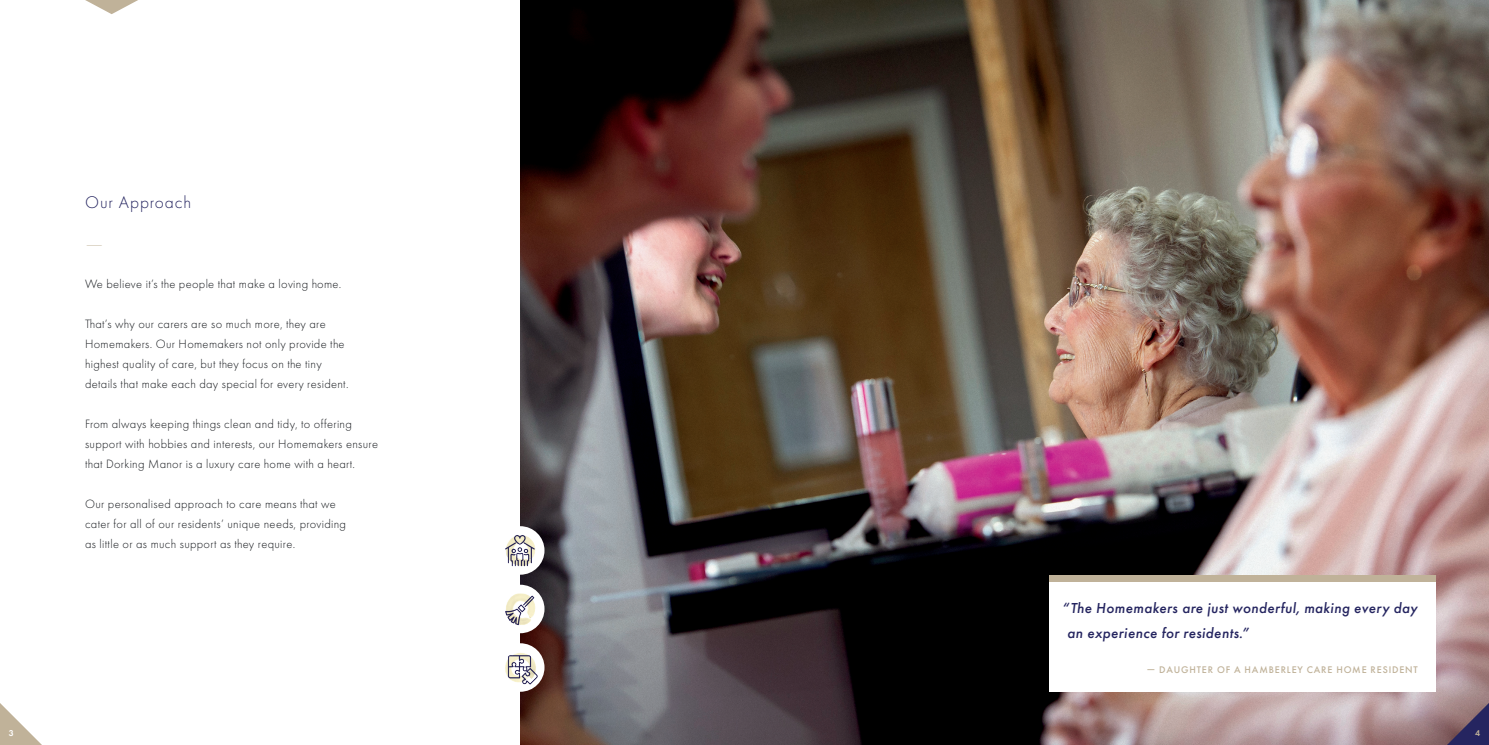
<style>
.page{position:relative;width:1489px;height:745px;background:#fff}
.page>*{position:absolute;margin:0;border:0;box-sizing:border-box;transform-origin:0 0}
.t1{font:300 17.5px "Futura PT";letter-spacing:.05em;color:#252560}
.t2{font:italic 500 15px/25px "Futura PT";letter-spacing:.025em;color:#252560}
.t3{font:300 12.5px/20px "Futura PT";letter-spacing:.025em;color:#15181c}
.t4{font:300 12.5px "Futura PT";color:#c0b299;scale:2 1}
.t5{font:500 10px "Futura PT";letter-spacing:.085em;color:#c0b299}
.t6{font:600 8.75px "Futura PT";color:#fff}
.t7{font:600 8.75px "Futura PT";color:#c0b299}
</style>
<div class="page">
<img style="left:520px;top:0;width:968px;height:744px">
<div style="left:1049px;top:575px;width:386px;height:7px;background:#c0b299"></div>
<div style="left:1049px;top:582px;width:386px;height:109px;background:#fff"></div>
<div style="left:496px;top:642px;width:48px;height:49px;background:#fff;border-radius:50%"></div>
<div style="left:496px;top:584px;width:48px;height:48px;background:#fff;border-radius:50%"></div>
<div style="left:496px;top:526px;width:48px;height:48px;background:#fff;border-radius:50%"></div>
<img style="left:505px;top:587px;width:36px;height:42px">
<img style="left:505px;top:529px;width:36px;height:42px">
<img style="left:505px;top:646px;width:36px;height:42px">
<svg style="left:0;top:703px;width:41px;height:41px"></svg>
<svg style="left:1446px;top:702px;width:42px;height:42px;background:#614f6a"></svg>
<svg style="left:85px;top:0;width:53px;height:14px"></svg>
<h1 class="t1" style="left:85px;top:192px;width:108px">Our Approach</h1>
<p class="t4" style="left:85px;top:236px;width:11px">—</p>
<p class="t3" style="left:85px;top:273px;width:258px">We believe it’s the people that make a loving home.</p>
<p class="t3" style="left:85px;top:313px;width:265px">That’s why our carers are so much more, they are Homemakers. Our Homemakers not only provide the highest quality of care, but they focus on the tiny details that make each day special for every resident.</p>
<p class="t3" style="left:85px;top:413px;width:294px">From always keeping things clean and tidy, to offering support with hobbies and interests, our Homemakers ensure that Dorking Manor is a luxury care home with a heart.</p>
<p class="t3" style="left:85px;top:493px;width:262px">Our personalised approach to care means that we cater for all of our residents’ unique needs, providing as little or as much support as they require.</p>
<p class="t2" style="left:1067px;top:595px;width:352px;text-indent:-5px">“The Homemakers are just wonderful, making every day an experience for residents.”</p>
<p class="t5" style="left:1146px;top:663px;width:272px">— DAUGHTER OF A HAMBERLEY CARE HOME RESIDENT</p>
<p class="t6" style="left:9px;top:727px;width:6px">3</p>
<p class="t7" style="left:1474px;top:727px;width:6px">4</p>
</div>
